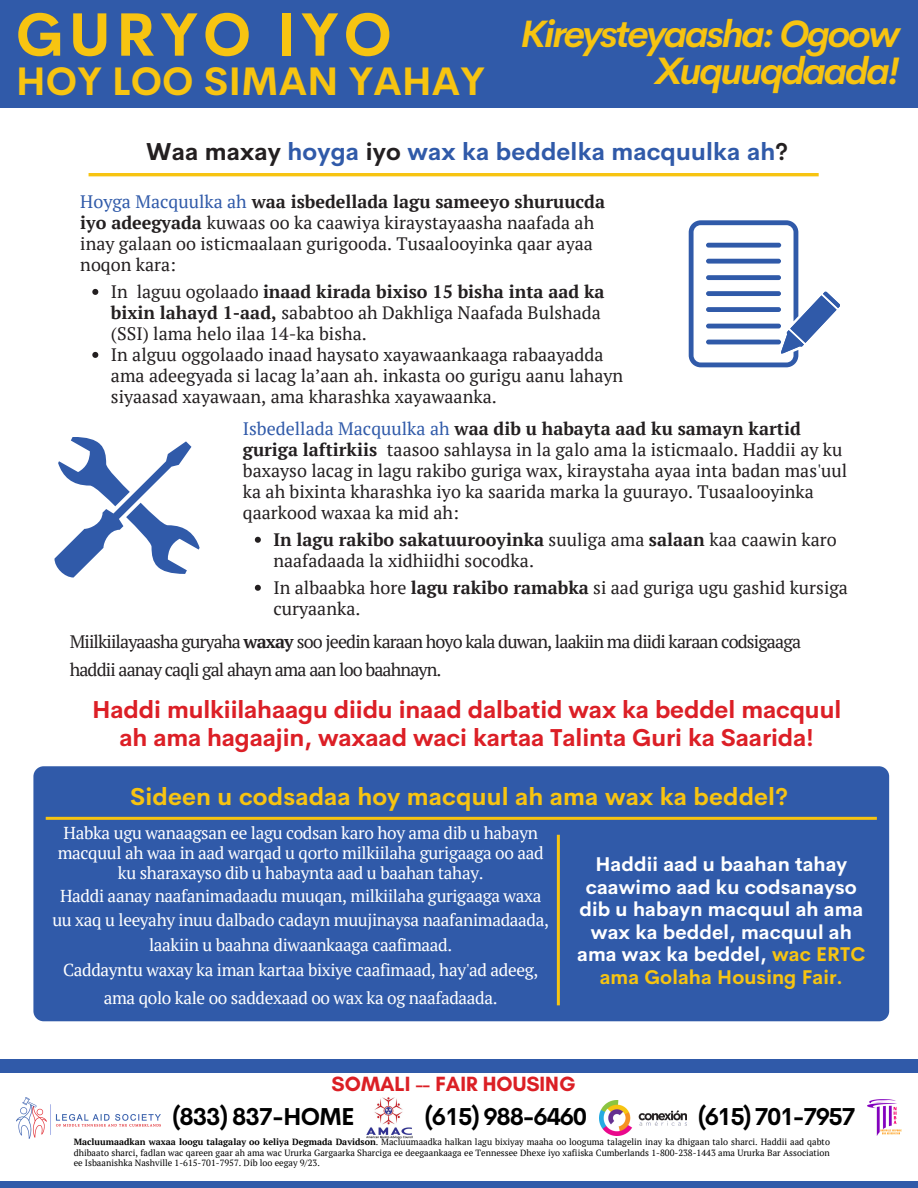
<style>
.page{position:relative;width:918px;height:1188px;background:#fff}
.page>*{position:absolute;margin:0;border:0;box-sizing:border-box;transform-origin:0 0}
.t1{font:700 60px "Cerebri Sans";letter-spacing:.08em;color:#f7c411}
.t2{font:700 39px "Cerebri Sans";color:#f7c411}
.t3{font:italic 700 37.5px/37.2px "Cerebri Sans";letter-spacing:-.06em;color:#f7c411;text-align:right}
.t4{font:700 24px/28.2px "Cerebri Sans";letter-spacing:-.005em;color:#dc1f26;text-align:center}
.t5{font:700 24px "Cerebri Sans";letter-spacing:.005em;color:#f7c411}
.t6{font:700 24px "Cerebri Sans";letter-spacing:.005em;color:#305aa9}
.t7{font:700 24px "Cerebri Sans";letter-spacing:-.05em;color:#000}
.t8{font:700 21px "Glacial Indifference";color:#db1f25}
.t9{font:700 19.5px/22.5px "Cerebri Sans";letter-spacing:.005em;color:#fff;text-align:center}
.t10{font:18px/21px "PT Serif";color:#231f20}
.t11{font:18px "PT Serif";letter-spacing:-.05em;color:#231f20}
.t12{font:17.25px/20.2px "PT Serif";letter-spacing:-.02em;color:#fff;text-align:center}
.t13{font:9px/10.5px "PT Serif";color:#000;text-align:justify}
.s1{color:#231f20}
.s2{color:#305aa9}
.s3{font-weight:700}
.s4{color:#f7c411}
</style>
<div class="page">
<div style="left:0;top:0;width:918px;height:108px;background:#305aa9"></div>
<div style="left:0;top:1060px;width:918px;height:128px;background:#305aa9"></div>
<div style="left:0;top:1073px;width:918px;height:108px;background:#fff"></div>
<img style="left:599px;top:1100px;width:87px;height:35px">
<img style="left:17px;top:1097px;width:144px;height:42px">
<img style="left:366px;top:1098px;width:47px;height:40px">
<svg style="left:54px;top:437px;width:146px;height:141px"></svg>
<hr style="left:89px;top:173px;width:730px;height:3px;background:#f7c411">
<div style="left:33px;top:766px;width:856px;height:255px;background:#305aa9;border-radius:10px"></div>
<hr style="left:46px;top:817px;width:831px;height:3px;background:#f7c411">
<hr style="left:557px;top:835px;width:3px;height:170px;background:#f7c411">
<svg style="left:689px;top:220px;width:151px;height:147px"></svg>
<svg style="left:92px;top:289px;width:6px;height:6px"></svg>
<svg style="left:92px;top:352px;width:6px;height:6px"></svg>
<svg style="left:255px;top:537px;width:6px;height:6px"></svg>
<svg style="left:255px;top:585px;width:6px;height:6px"></svg>
<img style="left:867px;top:1099px;width:35px;height:36px">
<p class="t1" style="left:16px;top:-4px;width:378px">GURYO IYO</p>
<p class="t2" style="left:16px;top:56px;width:471px">HOY LOO SIMAN YAHAY</p>
<p class="t3" style="left:521px;top:15px;width:381px">Kireysteyaasha: Ogoow<br>Xuquuqdaada!</p>
<p class="t6" style="left:146px;top:136px;width:643px"><span class="s1">Waa maxay</span> hoyga <span class="s1">iyo</span> wax ka beddelka macquulka ah<span class="s1">?</span></p>
<p class="t10" style="left:80px;top:191px;width:526px"><span class="s2">Hoyga Macquulka ah</span> <span class="s3">waa isbedellada lagu sameeyo shuruucda iyo adeegyada</span> kuwaas oo ka caawiya kiraystayaasha naafada ah inay galaan oo isticmaalaan gurigooda. Tusaalooyinka qaar ayaa noqon kara:</p>
<p class="t10" style="left:111px;top:281px;width:495px">In laguu ogolaado <span class="s3">inaad kirada bixiso 15 bisha inta aad ka bixin lahayd 1-aad,</span> sababtoo ah Dakhliga Naafada Bulshada (SSI) lama helo ilaa 14-ka bisha.</p>
<p class="t10" style="left:111px;top:344px;width:514px">In alguu oggolaado inaad haysato xayawaankaaga rabaayadda ama adeegyada si lacag la’aan ah. inkasta oo gurigu aanu lahayn siyaasad xayawaan, ama kharashka xayawaanka.</p>
<p class="t10" style="left:243px;top:418px;width:606px"><span class="s2">Isbedellada Macquulka ah</span> <span class="s3">waa dib u habayta aad ku samayn kartid guriga laftirkiis</span> taasoo sahlaysa in la galo ama la isticmaalo. Haddii ay ku baxayso lacag in lagu rakibo guriga wax, kiraystaha ayaa inta badan mas'uul ka ah bixinta kharashka iyo ka saarida marka la guurayo. Tusaalooyinka qaarkood waxaa ka mid ah:</p>
<p class="t10" style="left:273px;top:529px;width:565px"><span class="s3">In lagu rakibo sakatuurooyinka</span> suuliga ama <span class="s3">salaan</span> kaa caawin karo naafadaada la xidhiidhi socodka.</p>
<p class="t10" style="left:273px;top:577px;width:576px">In albaabka hore <span class="s3">lagu rakibo ramabka</span> si aad guriga ugu gashid kursiga curyaanka.</p>
<p class="t11" style="left:70px;top:629px;width:733px">Miilkiilayaasha guryaha <span class="s3">waxay</span> soo jeedin karaan hoyo kala duwan, laakiin ma diidi karaan codsigaaga</p>
<p class="t11" style="left:70px;top:657px;width:373px">haddii aanay caqli gal ahayn ama aan loo baahnayn.</p>
<p class="t4" style="left:92px;top:695px;width:751px">Haddi mulkiilahaagu diidu inaad dalbatid wax ka beddel macquul ah ama hagaajin, waxaad waci kartaa Talinta Guri ka Saarida!</p>
<p class="t5" style="left:130px;top:781px;width:659px">Sideen u codsadaa hoy macquul ah ama wax ka beddel?</p>
<p class="t12" style="left:58px;top:822px;width:487px">Habka ugu wanaagsan ee lagu codsan karo hoy ama dib u habayn macquul ah waa in aad warqad u qorto milkiilaha gurigaaga oo aad ku sharaxayso dib u habaynta aad u baahan tahay.</p>
<p class="t12" style="left:52px;top:883px;width:498px;line-height:24.8px">Haddi aanay naafanimadaadu muuqan, milkiilaha gurigaaga waxa uu xaq u leeyahy inuu dalbado cadayn muujinaysa naafanimadaada, laakiin u baahna diwaankaaga caafimaad.</p>
<p class="t12" style="left:63px;top:959px;width:477px">Caddayntu waxay ka iman kartaa bixiye caafimaad, hay'ad adeeg,</p>
<p class="t12" style="left:104px;top:987px;width:395px">ama qolo kale oo saddexaad oo wax ka og naafadaada.</p>
<p class="t9" style="left:577px;top:853px;width:290px">Haddii aad u baahan tahay caawimo aad ku codsanayso dib u habayn macquul ah ama wax ka beddel, macquul ah ama wax ka beddel, <span class="s4">wac ERTC ama Golaha Housing Fair.</span></p>
<p class="t8" style="left:332px;top:1071px;width:245px">SOMALI -- FAIR HOUSING</p>
<p class="t7" style="left:172px;top:1101px;width:184px">(833) 837-HOME</p>
<p class="t7" style="left:425px;top:1101px;width:164px">(615) 988-6460</p>
<p class="t7" style="left:698px;top:1101px;width:159px">(615) 701-7957</p>
<p class="t13" style="left:74px;top:1137px;width:758px"><span class="s3">Macluumaadkan waxaa loogu talagalay oo keliya Degmada Davidson</span>. Macluumaadka halkan lagu bixiyay maaha oo looguma talagelin inay ka dhigaan talo sharci. Haddii aad qabto dhibaato sharci, fadlan wac qareen gaar ah ama wac Ururka Gargaarka Sharciga ee deegaankaaga ee Tennessee Dhexe iyo xafiiska Cumberlands 1-800-238-1443 ama Ururka Bar Association ee Isbaanishka Nashville 1-615-701-7957. Dib loo eegay 9/23.</p>
</div>
